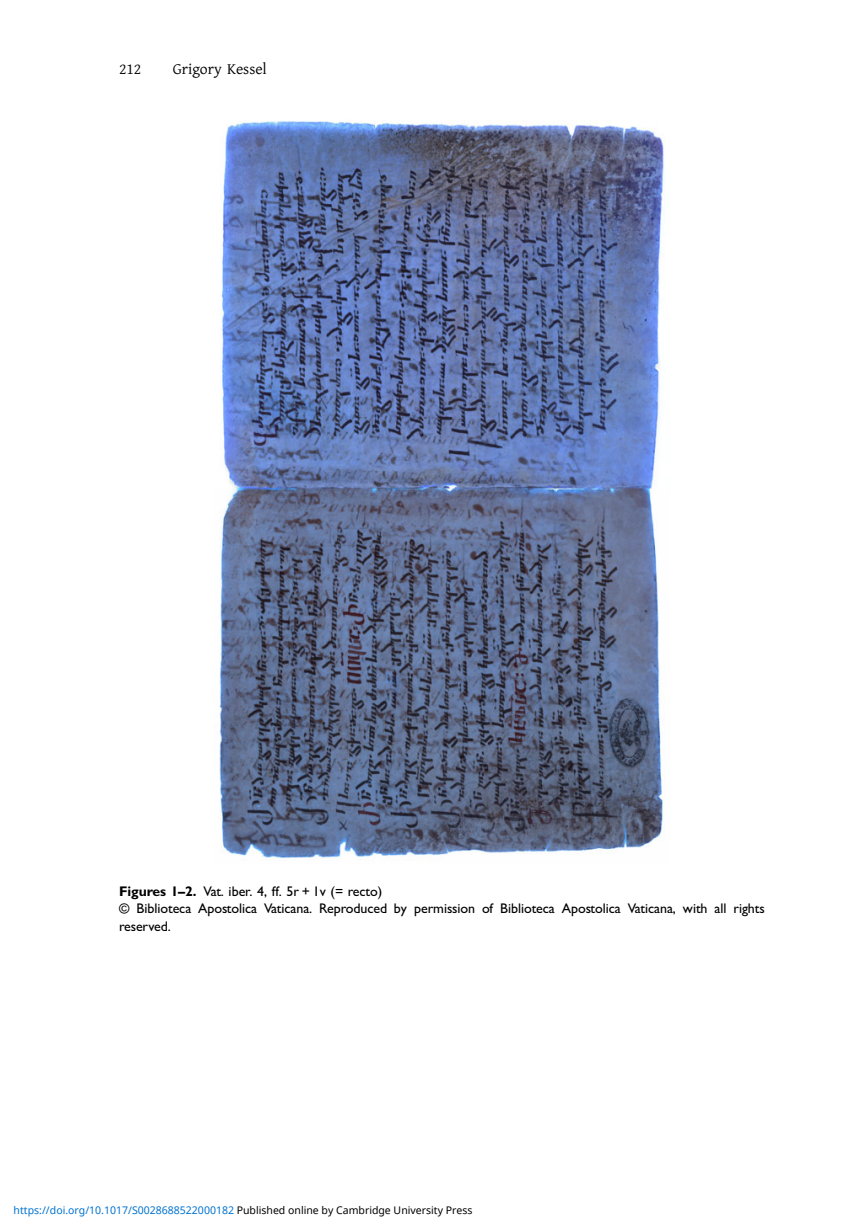
<style>
.page{position:relative;width:864px;height:1226px;background:#fff}
.page>*{position:absolute;margin:0;border:0;box-sizing:border-box;transform-origin:0 0}
.t1{font:15.75px "Adv TT60649 ef 1";color:#000}
.t2{font:14px/17.5px "Adv TT96740 c 24";color:#000}
.t3{font:10.5px "Noto Sans";color:#0172cf}
.s1{font-family:"Adv T Tdd 0 b 0455.B"}
.s2{color:#000}
</style>
<div class="page">
<img style="left:219px;top:120px;width:446px;height:741px">
<p class="t1" style="left:119px;top:62px;width:24px">212</p>
<p class="t1" style="left:173px;top:62px;width:95px">Grigory Kessel</p>
<p class="t2" style="left:119px;top:884px;width:646px"><span class="s1">Figures 1</span><span class="s1">–</span><span class="s1">2.</span> Vat. iber. 4, ff. 5r + 1v (= recto)<br>© Biblioteca Apostolica Vaticana. Reproduced by permission of Biblioteca Apostolica Vaticana, with all rights reserved.</p>
<p class="t3" style="left:14px;top:1202px;width:460px">https://doi.org/10.1017/S0028688522000182 <span class="s2">Published online by Cambridge University Press</span></p>
</div>
